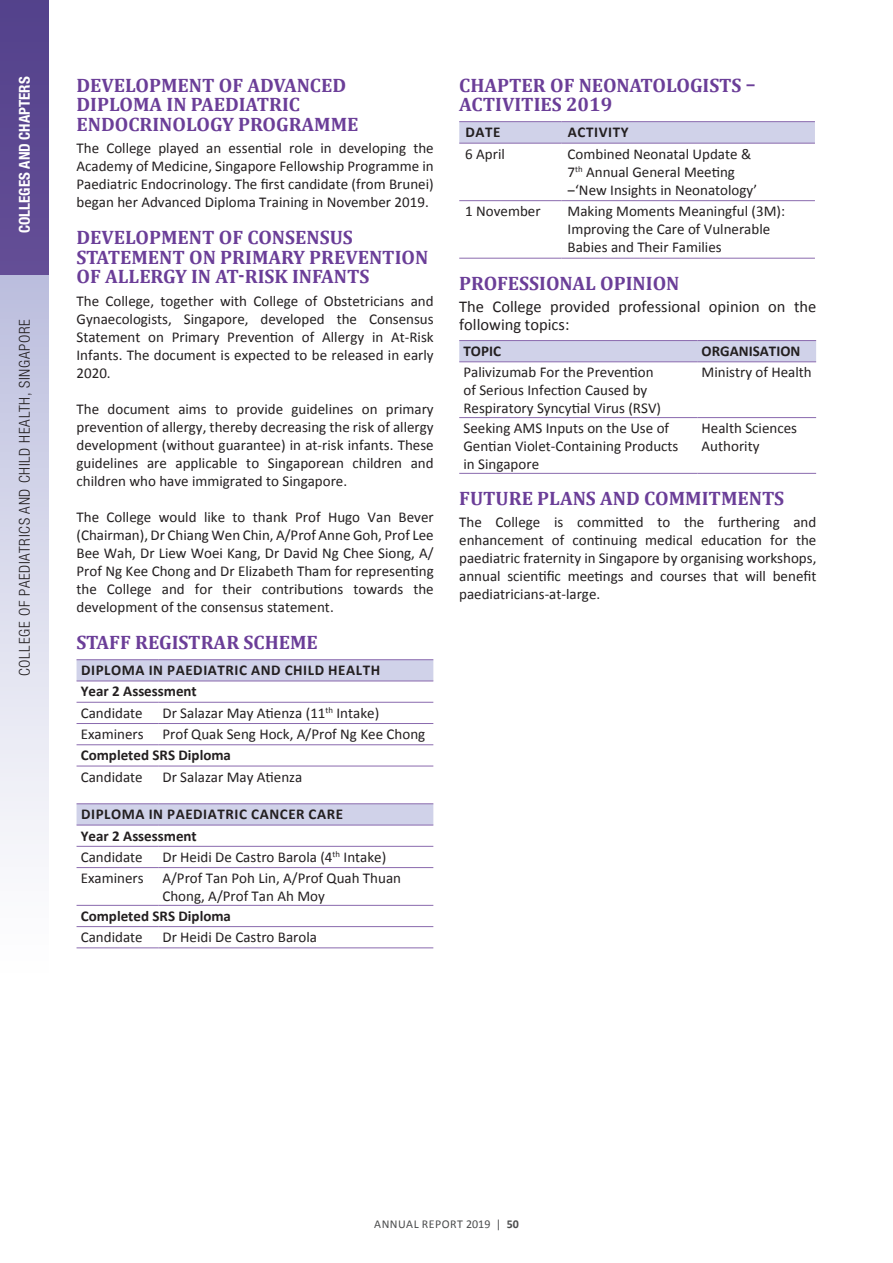
<style>
.page{position:relative;width:893px;height:1263px;background:#fff}
.page>*{position:absolute;margin:0;border:0;box-sizing:border-box;transform-origin:0 0}
.t1{font:700 19.5px/19.5px "Cambria";color:#6b3e98}
.t2{font:16.5px/18px "Calibri";color:#231f20}
.t3{font:15px/18px "Calibri";color:#231f20}
.t4{font:700 15px/21.3px "Calibri";letter-spacing:.04em;color:#231f20}
.t5{font:300 condensed 15px "Helvetica Neue LT Std";letter-spacing:.05em;color:#231f20}
.t6{font:700 15px/21.3px "Calibri";color:#231f20}
.t7{font:700 condensed 15px "Helvetica Neue LT Std";color:#fff}
.t8{font:12px "Calibri";letter-spacing:.04em;color:#4b4c4d}
.s1{font-weight:400}
.s2{font-weight:700}
</style>
<div class="page">
<svg style="left:0;top:275px;width:49px;height:569px;background:#d8d9eb"></svg>
<svg style="left:77px;top:660px;width:356px;height:165px"></svg>
<hr style="left:77px;top:659px;width:81px;height:1px;background:#8a6aae">
<hr style="left:158px;top:659px;width:275px;height:1px;background:#8a6aae">
<hr style="left:77px;top:681px;width:81px;height:1px;background:#8a6aae">
<hr style="left:158px;top:681px;width:275px;height:1px;background:#8a6aae">
<hr style="left:77px;top:702px;width:81px;height:1px;background:#8a6aae">
<hr style="left:158px;top:702px;width:275px;height:1px;background:#8a6aae">
<hr style="left:77px;top:723px;width:81px;height:1px;background:#8a6aae">
<hr style="left:158px;top:723px;width:275px;height:1px;background:#8a6aae">
<hr style="left:77px;top:744px;width:81px;height:1px;background:#8a6aae">
<hr style="left:158px;top:744px;width:275px;height:1px;background:#8a6aae">
<hr style="left:77px;top:766px;width:81px;height:1px;background:#8a6aae">
<hr style="left:158px;top:766px;width:275px;height:1px;background:#8a6aae">
<hr style="left:77px;top:803px;width:81px;height:1px;background:#8a6aae">
<hr style="left:158px;top:803px;width:275px;height:1px;background:#8a6aae">
<hr style="left:77px;top:825px;width:81px;height:1px;background:#8a6aae">
<hr style="left:158px;top:825px;width:275px;height:1px;background:#8a6aae">
<hr style="left:77px;top:846px;width:81px;height:1px;background:#8a6aae">
<hr style="left:158px;top:846px;width:275px;height:1px;background:#8a6aae">
<hr style="left:77px;top:867px;width:81px;height:1px;background:#8a6aae">
<hr style="left:158px;top:867px;width:275px;height:1px;background:#8a6aae">
<hr style="left:77px;top:905px;width:81px;height:1px;background:#8a6aae">
<hr style="left:158px;top:905px;width:275px;height:1px;background:#8a6aae">
<hr style="left:77px;top:926px;width:81px;height:1px;background:#8a6aae">
<hr style="left:158px;top:926px;width:275px;height:1px;background:#8a6aae">
<hr style="left:77px;top:947px;width:81px;height:1px;background:#8a6aae">
<hr style="left:158px;top:947px;width:275px;height:1px;background:#8a6aae">
<svg style="left:459px;top:122px;width:356px;height:21px;background:#cecfe7"></svg>
<hr style="left:459px;top:121px;width:103px;height:1px;background:#8a6aae">
<hr style="left:562px;top:121px;width:253px;height:1px;background:#8a6aae">
<hr style="left:459px;top:143px;width:103px;height:1px;background:#8a6aae">
<hr style="left:562px;top:143px;width:253px;height:1px;background:#8a6aae">
<hr style="left:459px;top:200px;width:103px;height:1px;background:#8a6aae">
<hr style="left:562px;top:200px;width:253px;height:1px;background:#8a6aae">
<hr style="left:459px;top:258px;width:103px;height:1px;background:#8a6aae">
<hr style="left:562px;top:258px;width:253px;height:1px;background:#8a6aae">
<div style="left:459px;top:341px;width:357px;height:21px;background:#d0d2e9"></div>
<hr style="left:459px;top:340px;width:238px;height:1px;background:#8a6aae">
<hr style="left:697px;top:340px;width:119px;height:1px;background:#8a6aae">
<hr style="left:459px;top:362px;width:238px;height:1px;background:#8a6aae">
<hr style="left:697px;top:362px;width:119px;height:1px;background:#8a6aae">
<hr style="left:459px;top:417px;width:238px;height:1px;background:#8a6aae">
<hr style="left:697px;top:417px;width:119px;height:1px;background:#8a6aae">
<hr style="left:459px;top:473px;width:238px;height:1px;background:#8a6aae">
<hr style="left:697px;top:473px;width:119px;height:1px;background:#8a6aae">
<div style="left:0;top:0;width:49px;height:275px;background:#5c4891"></div>
<p class="t7" style="left:15px;top:233px;width:158px;rotate:-90deg">COLLEGES AND CHAPTERS</p>
<p class="t5" style="left:16px;top:676px;width:359px;rotate:-90deg">COLLEGE OF PAEDIATRICS AND CHILD HEALTH, SINGAPORE</p>
<p class="t1" style="left:77px;top:75px;width:284px">DEVELOPMENT OF ADVANCED<br>DIPLOMA IN PAEDIATRIC<br>ENDOCRINOLOGY PROGRAMME</p>
<p class="t3" style="left:77px;top:139px;width:359px;text-align:justify">The College played an essential role in developing the Academy of Medicine, Singapore Fellowship Programme in Paediatric Endocrinology. The first candidate (from Brunei) began her Advanced Diploma Training in November 2019.</p>
<p class="t1" style="left:77px;top:227px;width:353px">DEVELOPMENT OF CONSENSUS<br>STATEMENT ON PRIMARY PREVENTION<br>OF ALLERGY IN AT-RISK INFANTS</p>
<p class="t3" style="left:77px;top:292px;width:359px;text-align:justify">The College, together with College of Obstetricians and Gynaecologists, Singapore, developed the Consensus Statement on Primary Prevention of Allergy in At-Risk Infants. The document is expected to be released in early 2020.</p>
<p class="t3" style="left:77px;top:400px;width:359px;text-align:justify">The document aims to provide guidelines on primary prevention of allergy, thereby decreasing the risk of allergy development (without guarantee) in at-risk infants. These guidelines are applicable to Singaporean children and children who have immigrated to Singapore.</p>
<p class="t3" style="left:77px;top:508px;width:359px;text-align:justify">The College would like to thank Prof Hugo Van Bever (Chairman), Dr Chiang Wen Chin, A/Prof Anne Goh, Prof Lee Bee Wah, Dr Liew Woei Kang, Dr David Ng Chee Siong, A/ Prof Ng Kee Chong and Dr Elizabeth Tham for representing the College and for their contributions towards the development of the consensus statement.</p>
<p class="t1" style="left:77px;top:632px;width:243px">STAFF REGISTRAR SCHEME</p>
<p class="t4" style="left:81px;top:660px;width:301px">DIPLOMA IN PAEDIATRIC AND CHILD HEALTH<br>Year 2 Assessment<br><span class="s1">Candidate</span></p>
<p class="t3" style="left:162px;top:704px;width:218px">Dr Salazar May Atienza (11<sup>th</sup> Intake)</p>
<p class="t3" style="left:81px;top:723px;width:346px;line-height:21.3px;text-indent:82px">Prof Quak Seng Hock, A/Prof Ng Kee Chong<br><span class="s2">Completed SRS Diploma<br></span>Candidate</p>
<p class="t3" style="left:81px;top:725px;width:64px">Examiners</p>
<p class="t3" style="left:162px;top:768px;width:141px">Dr Salazar May Atienza</p>
<p class="t4" style="left:81px;top:804px;width:264px">DIPLOMA IN PAEDIATRIC CANCER CARE<br>Year 2 Assessment<br><span class="s1">Candidate</span></p>
<p class="t3" style="left:162px;top:848px;width:225px">Dr Heidi De Castro Barola (4<sup>th</sup> Intake)</p>
<p class="t3" style="left:81px;top:869px;width:64px">Examiners</p>
<p class="t3" style="left:162px;top:869px;width:240px">A/Prof Tan Poh Lin, A/Prof Quah Thuan<br>Chong, A/Prof Tan Ah Moy</p>
<p class="t6" style="left:81px;top:905px;width:152px">Completed SRS Diploma<br><span class="s1">Candidate</span></p>
<p class="t3" style="left:162px;top:928px;width:156px">Dr Heidi De Castro Barola</p>
<p class="t1" style="left:459px;top:75px;width:298px">CHAPTER OF NEONATOLOGISTS –<br>ACTIVITIES 2019</p>
<p class="t4" style="left:466px;top:122px;width:37px">DATE</p>
<p class="t4" style="left:568px;top:122px;width:62px">ACTIVITY</p>
<p class="t3" style="left:465px;top:145px;width:41px">6 April</p>
<p class="t3" style="left:568px;top:145px;width:191px">Combined Neonatal Update &amp;<br>7<sup>th</sup> Annual General Meeting ‒‘New Insights in Neonatology’</p>
<p class="t3" style="left:465px;top:202px;width:77px">1 November</p>
<p class="t3" style="left:568px;top:202px;width:219px">Making Moments Meaningful (3M):<br>Improving the Care of Vulnerable<br>Babies and Their Families</p>
<p class="t1" style="left:459px;top:273px;width:222px">PROFESSIONAL OPINION</p>
<p class="t2" style="left:459px;top:298px;width:359px">The College provided professional opinion on the following topics:</p>
<p class="t4" style="left:463px;top:340px;width:39px">TOPIC</p>
<p class="t6" style="left:702px;top:340px;width:100px">ORGANISATION</p>
<p class="t3" style="left:463px;top:363px;width:199px">Palivizumab For the Prevention of Serious Infection Caused by<br>Respiratory Syncytial Virus (RSV)</p>
<p class="t3" style="left:702px;top:363px;width:112px">Ministry of Health</p>
<p class="t3" style="left:463px;top:419px;width:216px">Seeking AMS Inputs on the Use of<br>Gentian Violet-Containing Products in Singapore</p>
<p class="t3" style="left:702px;top:419px;width:97px">Health Sciences<br>Authority</p>
<p class="t1" style="left:459px;top:488px;width:326px">FUTURE PLANS AND COMMITMENTS</p>
<p class="t3" style="left:459px;top:513px;width:359px;text-align:justify">The College is committed to the furthering and enhancement of continuing medical education for the paediatric fraternity in Singapore by organising workshops, annual scientific meetings and courses that will benefit paediatricians-at-large.</p>
<p class="t8" style="left:374px;top:1217px;width:146px">ANNUAL REPORT 2019 | <span class="s2">50</span></p>
</div>
